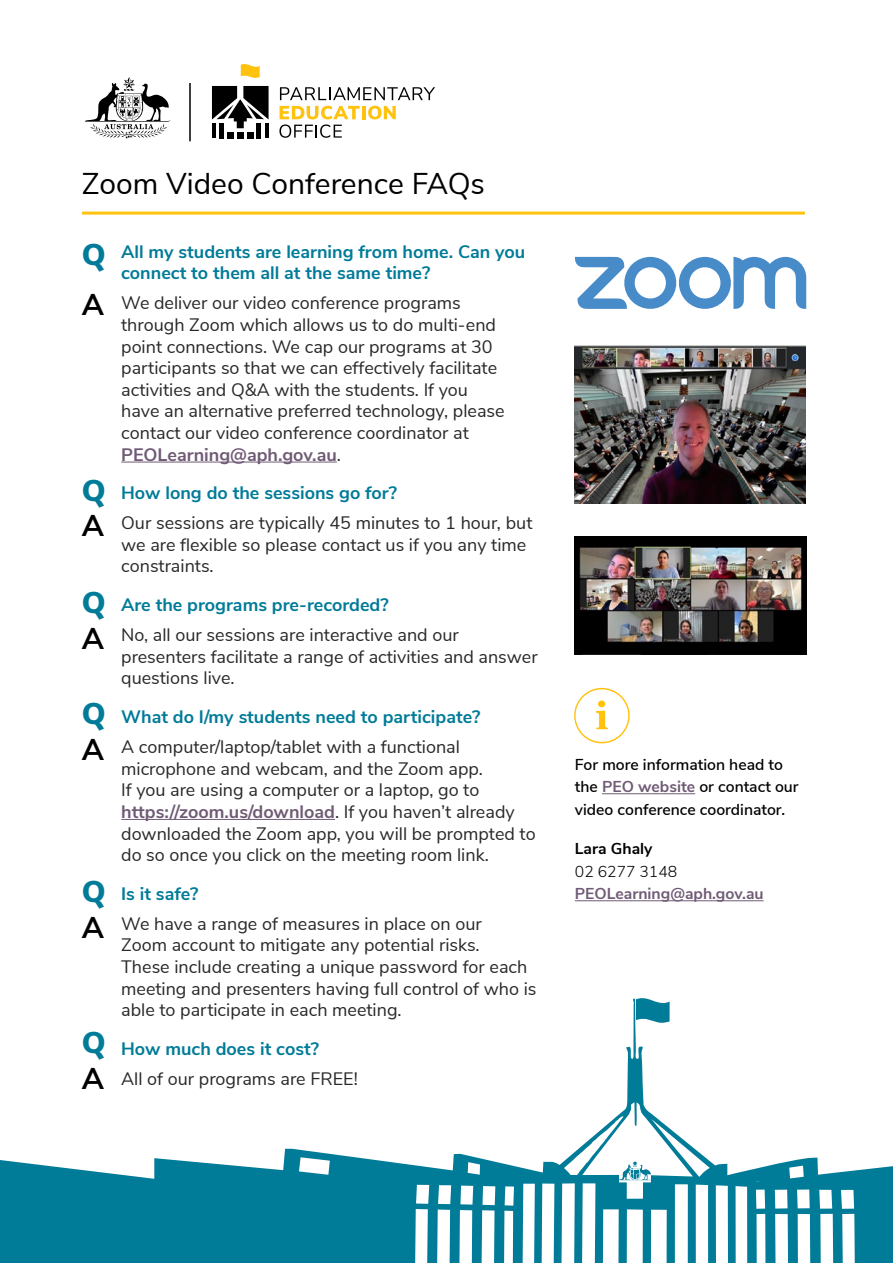
<style>
.page{position:relative;width:893px;height:1263px;background:#fff}
.page>*{position:absolute;margin:0;border:0;box-sizing:border-box;transform-origin:0 0}
.Heading_1{font:30px "Nunito Sans";color:#000}
.Heading_1-2{font:900 30px "Nunito Sans";color:#007b98}
.Heading_1-3{font:700 30px "Nunito Sans";color:#000}
.A{font:18px/21.6px "Nunito Sans";color:#292829}
.Q{font:700 18px/21.6px "Nunito Sans";color:#007b98}
.t1{font:600 15.75px/22.5px "Nunito Sans";color:#000}
.t2{font:700 15.75px/22.5px "Nunito Sans";color:#705b75}
.t3{font:700 15.75px "Nunito Sans";color:#000}
.s1{font-weight:700;color:#705b75}
.s2{font-weight:300;color:#000}
</style>
<div class="page">
<svg style="left:85px;top:77px;width:86px;height:62px"></svg>
<svg style="left:280px;top:87px;width:155px;height:13px"></svg>
<svg style="left:279px;top:106px;width:117px;height:32px"></svg>
<svg style="left:241px;top:64px;width:19px;height:14px"></svg>
<svg style="left:212px;top:86px;width:57px;height:52px"></svg>
<hr style="left:257px;top:123px;width:4px;height:15px;background:#000">
<hr style="left:189px;top:83px;width:2px;height:58px;background:#000">
<svg style="left:0;top:998px;width:893px;height:265px"></svg>
<svg style="left:636px;top:998px;width:34px;height:25px"></svg>
<img style="left:574px;top:537px;width:232px;height:118px">
<hr style="left:121px;top:462px;width:216px;height:1px;background:#705b75">
<hr style="left:121px;top:819px;width:214px;height:1px;background:#705b75">
<hr style="left:82px;top:212px;width:723px;height:3px;background:#ffc20e">
<img style="left:575px;top:346px;width:230px;height:158px">
<svg style="left:575px;top:257px;width:231px;height:52px"></svg>
<hr style="left:602px;top:793px;width:93px;height:1px;background:#705b75">
<hr style="left:575px;top:900px;width:189px;height:1px;background:#705b75">
<svg style="left:574px;top:688px;width:56px;height:55px"></svg>
<p class="Heading_1" style="left:82px;top:161px;width:404px">Zoom Video Conference FAQs</p>
<p class="Heading_1-2" style="left:82px;top:232px;width:25px">Q</p>
<p class="Heading_1-3" style="left:82px;top:283px;width:24px">A</p>
<p class="Heading_1-2" style="left:82px;top:468px;width:25px">Q</p>
<p class="Heading_1-3" style="left:82px;top:504px;width:24px">A</p>
<p class="Heading_1-2" style="left:82px;top:581px;width:25px">Q</p>
<p class="Heading_1-3" style="left:82px;top:617px;width:24px">A</p>
<p class="Heading_1-2" style="left:82px;top:692px;width:25px">Q</p>
<p class="Heading_1-3" style="left:82px;top:728px;width:24px">A</p>
<p class="Heading_1-2" style="left:82px;top:870px;width:25px">Q</p>
<p class="Heading_1-3" style="left:82px;top:906px;width:24px">A</p>
<p class="Heading_1-2" style="left:82px;top:1021px;width:25px">Q</p>
<p class="Heading_1-3" style="left:82px;top:1057px;width:24px">A</p>
<p class="Q" style="left:121px;top:239px;width:406px">All my students are learning from home. Can you connect to them all at the same time?</p>
<p class="A" style="left:121px;top:291px;width:385px">We deliver our video conference programs through Zoom which allows us to do multi-end point connections. We cap our programs at 30 participants so that we can effectively facilitate activities and Q&amp;A with the students. If you have an alternative preferred technology, please contact our video conference coordinator at <span class="s1">PEOLearning@aph.gov.au</span>.</p>
<p class="Q" style="left:121px;top:481px;width:277px">How long do the sessions go for?</p>
<p class="A" style="left:121px;top:511px;width:413px">Our sessions are typically 45 minutes to 1 hour, but we are flexible so please contact us if you any time constraints.</p>
<p class="Q" style="left:121px;top:593px;width:269px">Are the programs pre-recorded?</p>
<p class="A" style="left:121px;top:623px;width:418px">No, all our sessions are interactive and our presenters facilitate a range of activities and answer questions live.</p>
<p class="Q" style="left:121px;top:705px;width:361px">What do I/my students need to participate?</p>
<p class="A" style="left:121px;top:735px;width:416px">A computer/laptop/tablet with a functional microphone and webcam, and the Zoom app.<br>If you are using a computer or a laptop, go to <span class="s1">https://zoom.us/download</span>. If you haven’t already downloaded the Zoom app, you will be prompted to do so once you click on the meeting room link.</p>
<p class="Q" style="left:121px;top:882px;width:79px">Is it safe?</p>
<p class="A" style="left:121px;top:912px;width:417px">We have a range of measures in place on our<br>Zoom account to mitigate any potential risks.<br>These include creating a unique password for each meeting and presenters having full control of who is able to participate in each meeting.</p>
<p class="Q" style="left:121px;top:1037px;width:199px">How much does it cost?</p>
<p class="A" style="left:121px;top:1067px;width:238px">All of our programs are FREE!</p>
<p class="t1" style="left:575px;top:752px;width:225px">For more information head to the <span class="s1">PEO website</span> or contact our video conference coordinator.</p>
<p class="t3" style="left:575px;top:837px;width:79px">Lara Ghaly</p>
<p class="t2" style="left:575px;top:859px;width:190px"><span class="s2">02 6277 3148<br></span>PEOLearning@aph.gov.au</p>
</div>
